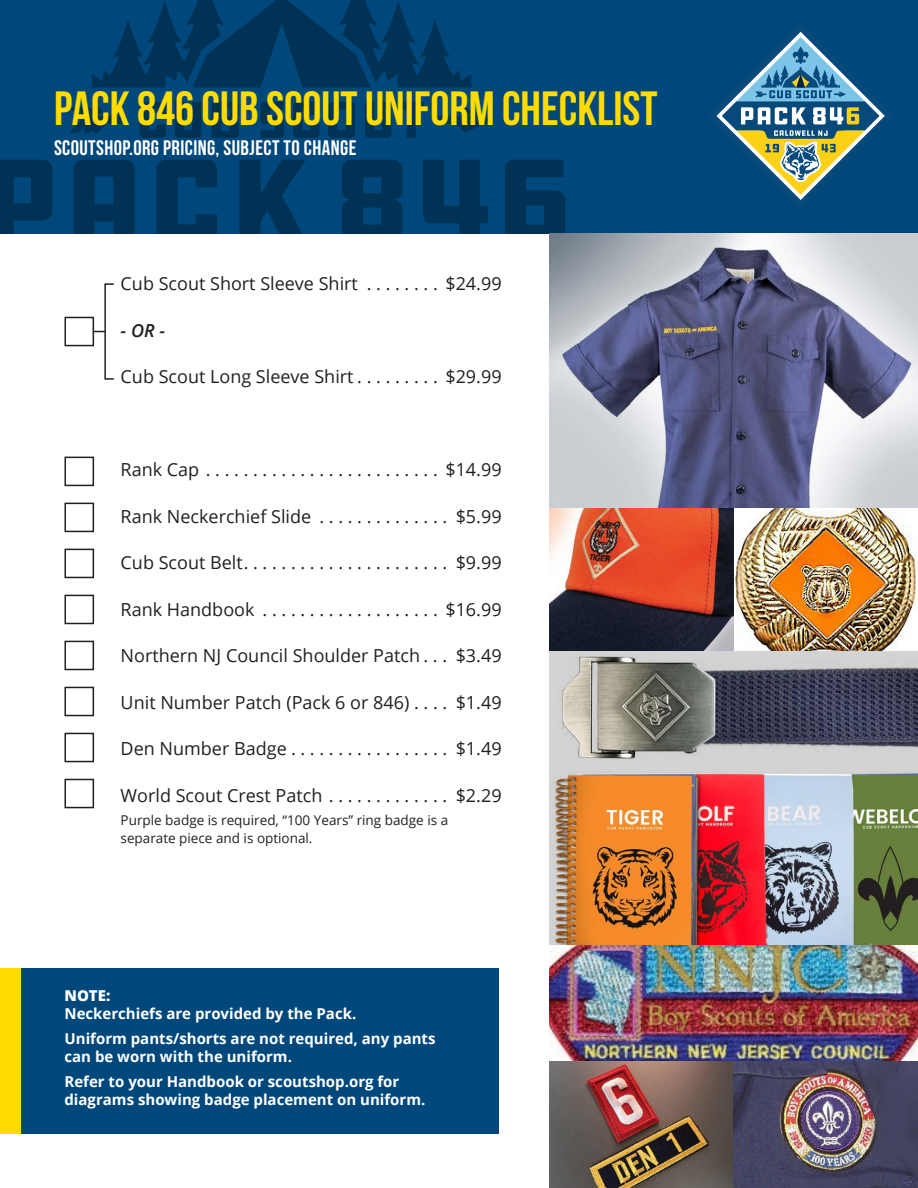
<style>
.page{position:relative;width:918px;height:1188px;background:#fff}
.page>*{position:absolute;margin:0;border:0;box-sizing:border-box;transform-origin:0 0}
.t1{font:700 48px "Bebas Neue";color:#ffdc01}
.t2{font:700 21px "Bebas Neue";letter-spacing:.02em;color:#fff}
.t3{font:18px "Open Sans";color:#231f20}
.t4{font:italic 600 18px "Open Sans";color:#231f20}
.t5{font:700 15px/18px "Open Sans";color:#fff}
.t6{font:13.5px/18px "Open Sans";color:#231f20}
.s1{font-weight:800}
</style>
<div class="page">
<div style="left:21px;top:969px;width:478px;height:165px;background:#00487b"></div>
<img style="left:550px;top:508px;width:368px;height:435px">
<img style="left:550px;top:943px;width:368px;height:119px">
<svg style="left:550px;top:508px;width:184px;height:144px"></svg>
<svg style="left:550px;top:652px;width:368px;height:113px"></svg>
<div style="left:0;top:0;width:918px;height:233px;background:#00487b"></div>
<svg style="left:0;top:160px;width:52px;height:73px"></svg>
<svg style="left:73px;top:160px;width:62px;height:73px"></svg>
<svg style="left:156px;top:160px;width:61px;height:73px"></svg>
<svg style="left:239px;top:160px;width:66px;height:73px"></svg>
<svg style="left:342px;top:160px;width:60px;height:73px"></svg>
<svg style="left:423px;top:160px;width:65px;height:73px"></svg>
<svg style="left:505px;top:160px;width:60px;height:73px"></svg>
<svg style="left:91px;top:0;width:381px;height:87px"></svg>
<svg style="left:69px;top:102px;width:425px;height:36px"></svg>
<div style="left:64px;top:317px;width:30px;height:29px;border:2px solid #231f20"></div>
<div style="left:64px;top:549px;width:30px;height:29px;border:2px solid #231f20"></div>
<div style="left:64px;top:733px;width:30px;height:29px;border:2px solid #231f20"></div>
<div style="left:64px;top:779px;width:30px;height:29px;border:2px solid #231f20"></div>
<div style="left:64px;top:503px;width:30px;height:29px;border:2px solid #231f20"></div>
<div style="left:64px;top:687px;width:30px;height:29px;border:2px solid #231f20"></div>
<div style="left:64px;top:457px;width:30px;height:29px;border:2px solid #231f20"></div>
<div style="left:64px;top:641px;width:30px;height:29px;border:2px solid #231f20"></div>
<div style="left:64px;top:595px;width:30px;height:29px;border:2px solid #231f20"></div>
<div style="left:104px;top:283px;width:11px;height:97px;border:2px solid #231f20"></div>
<svg style="left:93px;top:331px;width:12px;height:1px"></svg>
<svg style="left:550px;top:234px;width:368px;height:274px"></svg>
<img style="left:550px;top:1062px;width:184px;height:126px">
<img style="left:734px;top:1062px;width:184px;height:126px">
<svg style="left:716px;top:31px;width:169px;height:169px"></svg>
<div style="left:0;top:969px;width:21px;height:165px;background:#ffdc01"></div>
<p class="t1" style="left:54px;top:82px;width:605px">PACK 846 CUB SCOUT UNIFORM CHECKLIST</p>
<p class="t2" style="left:54px;top:136px;width:304px">SCOUTSHOP.ORG PRICING, SUBJECT TO CHANGE</p>
<p class="t3" style="left:121px;top:271px;width:383px">Cub Scout Short Sleeve Shirt . . . . . . . . $24.99</p>
<p class="t4" style="left:121px;top:318px;width:46px">- OR -</p>
<p class="t3" style="left:121px;top:364px;width:383px">Cub Scout Long Sleeve Shirt . . . . . . . . . $29.99</p>
<p class="t3" style="left:121px;top:457px;width:383px">Rank Cap . . . . . . . . . . . . . . . . . . . . . . . . . $14.99</p>
<p class="t3" style="left:121px;top:504px;width:383px">Rank Neckerchief Slide . . . . . . . . . . . . . . $5.99</p>
<p class="t3" style="left:121px;top:550px;width:383px">Cub Scout Belt . . . . . . . . . . . . . . . . . . . . . . $9.99</p>
<p class="t3" style="left:121px;top:597px;width:383px">Rank Handbook . . . . . . . . . . . . . . . . . . . $16.99</p>
<p class="t3" style="left:121px;top:643px;width:383px">Northern NJ Council Shoulder Patch . . . $3.49</p>
<p class="t3" style="left:121px;top:690px;width:383px">Unit Number Patch (Pack 6 or 846) . . . . $1.49</p>
<p class="t3" style="left:121px;top:736px;width:383px">Den Number Badge . . . . . . . . . . . . . . . . . $1.49</p>
<p class="t3" style="left:121px;top:783px;width:383px">World Scout Crest Patch . . . . . . . . . . . . . $2.29</p>
<p class="t6" style="left:121px;top:811px;width:329px">Purple badge is required, “100 Years” ring badge is a separate piece and is optional.</p>
<p class="t5" style="left:64px;top:987px;width:293px"><span class="s1">NOTE:<br></span>Neckerchiefs are provided by the Pack.</p>
<p class="t5" style="left:64px;top:1029px;width:373px">Uniform pants/shorts are not required, any pants can be worn with the uniform.</p>
<p class="t5" style="left:64px;top:1072px;width:362px">Refer to your Handbook or scoutshop.org for diagrams showing badge placement on uniform.</p>
</div>
